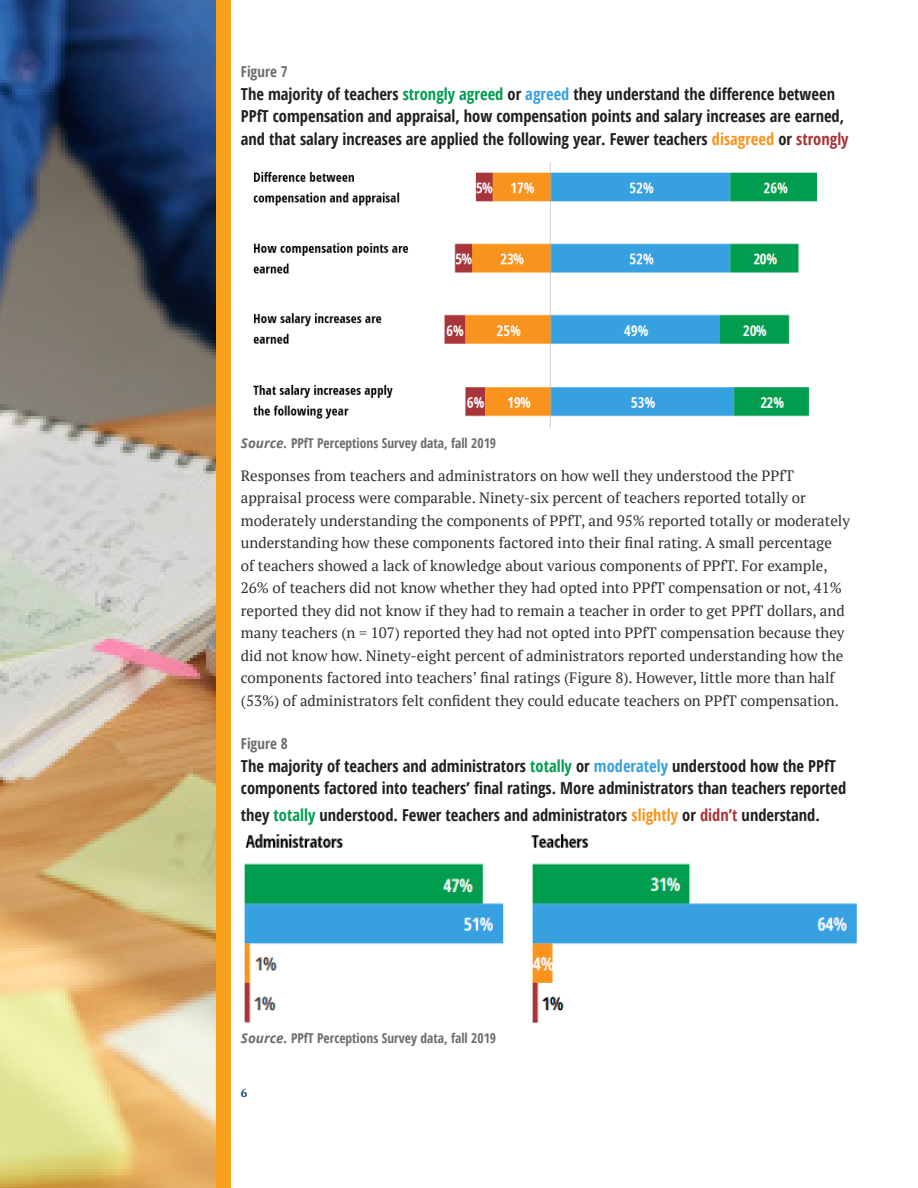
<style>
.page{position:relative;width:918px;height:1188px;background:#fff}
.page>*{position:absolute;margin:0;border:0;box-sizing:border-box;transform-origin:0 0}
.Body{font:700 condensed 16.5px/22.5px "Open Sans";color:#231f20}
.Third_Title{font:700 condensed 16.5px/22.5px "Open Sans";color:#231f20}
.Body-2{font:15px/22.5px "PT Serif";color:#303030}
.Third_Title-2{font:700 condensed 15px "Open Sans";color:#6d6d6d}
.Body-3{font:700 condensed 15px "Open Sans";color:#6d6d6d}
.Figure_Source{font:700 condensed 13.5px "Open Sans";color:#6d6d6d}
.Page_number{font:700 11.7px "PT Serif";color:#0d4a78}
.s1{color:#009d4f}
.s2{color:#37a0e1}
.s3{color:#f8941d}
.s4{color:#a8353a}
.s5{font-style:italic;font-stretch:normal}
</style>
<div class="page">
<div style="left:216px;top:0;width:14px;height:1188px;background:#f8a01b"></div>
<div style="left:215px;top:0;width:16px;height:1188px;border:2px solid #f8a01b"></div>
<img style="left:253px;top:162px;width:564px;height:266px">
<img style="left:244px;top:834px;width:613px;height:189px">
<img style="left:0;top:1px;width:215px;height:1187px">
<h3 class="Third_Title-2" style="left:241px;top:61px;width:48px">Figure 7</h3>
<h3 class="Third_Title" style="left:241px;top:82px;width:609px">The majority of teachers <span class="s1">strongly agreed</span> or <span class="s2">agreed</span> they understand the difference between<br>PPfT compensation and appraisal, how compensation points and salary increases are earned, and that salary increases are applied the following year. Fewer teachers <span class="s3">disagreed</span> or <span class="s4">strongly</span></h3>
<p class="Figure_Source" style="left:241px;top:433px;width:257px"><span class="s5">Source.</span> PPfT Perceptions Survey data, fall 2019</p>
<p class="Body-2" style="left:241px;top:464px;width:611px">Responses from teachers and administrators on how well they understood the PPfT appraisal process were comparable. Ninety-six percent of teachers reported totally or moderately understanding the components of PPfT, and 95% reported totally or moderately understanding how these components factored into their final rating. A small percentage<br>of teachers showed a lack of knowledge about various components of PPfT. For example, 26% of teachers did not know whether they had opted into PPfT compensation or not, 41% reported they did not know if they had to remain a teacher in order to get PPfT dollars, and many teachers (n = 107) reported they had not opted into PPfT compensation because they did not know how. Ninety-eight percent of administrators reported understanding how the components factored into teachers’ final ratings (Figure 8). However, little more than half (53%) of administrators felt confident they could educate teachers on PPfT compensation.</p>
<p class="Body-3" style="left:241px;top:733px;width:48px">Figure 8</p>
<p class="Body" style="left:241px;top:754px;width:607px">The majority of teachers and administrators <span class="s1">totally</span> or <span class="s2">moderately</span> understood how the PPfT components factored into teachers’ final ratings. More administrators than teachers reported</p>
<p class="Body" style="left:241px;top:804px;width:581px">they <span class="s1">totally</span> understood. Fewer teachers and administrators <span class="s3">slightly</span> or <span class="s4">didn’t</span> understand.</p>
<p class="Figure_Source" style="left:241px;top:1029px;width:257px"><span class="s5">Source.</span> PPfT Perceptions Survey data, fall 2019</p>
<p class="Page_number" style="left:241px;top:1085px;width:8px">6</p>
</div>
